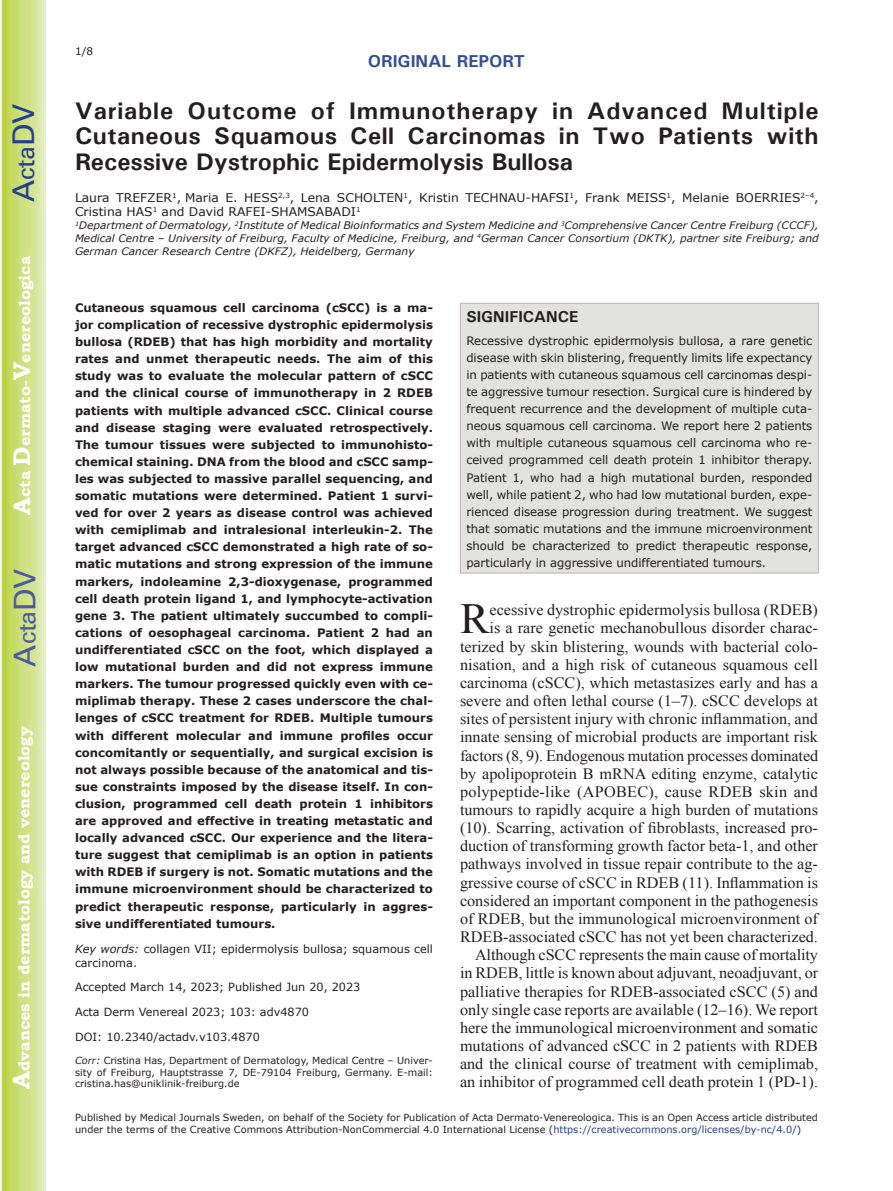
<style>
.page{position:relative;width:893px;height:1191px;background:#fff}
.page>*{position:absolute;margin:0;border:0;box-sizing:border-box;transform-origin:0 0}
.t1{font:42.9px "Times New Roman";color:#231f20}
.t2{font:30px "Univers";color:#4d5a9e}
.t3{font:30px "Univers";color:#253f8e}
.t4{font:700 24px/25.5px "Univers";color:#231f20;text-align:justify}
.t5{font:700 17.25px "Univers";color:#324f95}
.t6{font:15.75px/18.1px "Times New Roman";color:#231f20;text-align:right}
.t7{font:700 15.75px "Bookman Old Style";color:#fff}
.t8{font:700 15.75px "Univers";color:#231f20}
.t9{font:12px/14.4px "Verdana";color:#231f20}
.t10{font:700 11.7px/17.1px "Verdana";color:#231f20;text-align:justify}
.t11{font:11.7px/17.1px "Verdana";letter-spacing:-.005em;color:#231f20;text-align:justify}
.t12{font:11.25px/13.5px "Verdana";color:#231f20}
.t13{font:10.5px "Verdana";color:#231f20}
.t14{font:italic 10.35px/12.8px "Verdana";color:#231f20;text-align:justify}
.t15{font:9.75px/11.7px "Verdana";color:#231f20}
.s1{font-size:24px}
.s2{font-style:italic}
.s3{color:#253f8e}
</style>
<div class="page">
<svg style="left:1px;top:0;width:45px;height:1191px;background:#cfe084"></svg>
<div style="left:460px;top:303px;width:359px;height:270px;background:#e2e2e1;border:1px solid #bab5b4"></div>
<h2 class="t3" style="left:6px;top:202px;width:100px;rotate:-90deg">A<span class="s1">cta</span>DV</h2>
<h3 class="t7" style="left:15px;top:515px;width:260px;rotate:-90deg"><span class="s1">A</span>cta <span class="s1">D</span>ermato-<span class="s1">V</span>enereologica</h3>
<h2 class="t2" style="left:7px;top:666px;width:100px;rotate:-90deg">A<span class="s1">cta</span>DV</h2>
<h3 class="t7" style="left:15px;top:1088px;width:364px;rotate:-90deg"><span class="s1">A</span>dvances in dermatology and venereology</h3>
<p class="t13" style="left:75px;top:44px;width:20px">1/8</p>
<h3 class="t5" style="left:368px;top:50px;width:159px">ORIGINAL REPORT</h3>
<h3 class="t4" style="left:75px;top:97px;width:745px">Variable Outcome of Immunotherapy in Advanced Multiple Cutaneous Squamous Cell Carcinomas in Two Patients with Recessive Dystrophic Epidermolysis Bullosa</h3>
<p class="t9" style="left:75px;top:191px;width:745px">Laura TREFZER<sup>1</sup>, Maria E. HESS<sup>2,3</sup>, Lena SCHOLTEN<sup>1</sup>, Kristin TECHNAU-HAFSI<sup>1</sup>, Frank MEISS<sup>1</sup>, Melanie BOERRIES<sup>2–4</sup>,<br>Cristina HAS<sup>1</sup> and David RAFEI-SHAMSABADI<sup>1</sup></p>
<p class="t14" style="left:75px;top:219px;width:745px"><sup>1</sup>Department of Dermatology, <sup>2</sup>Institute of Medical Bioinformatics and System Medicine and <sup>3</sup>Comprehensive Cancer Centre Freiburg (CCCF), Medical Centre – University of Freiburg, Faculty of Medicine, Freiburg, and <sup>4</sup>German Cancer Consortium (DKTK), partner site Freiburg; and German Cancer Research Centre (DKFZ), Heidelberg, Germany</p>
<p class="t10" style="left:75px;top:299px;width:359px">Cutaneous squamous cell carcinoma (cSCC) is a ma&shy;jor complication of recessive dystrophic epidermolysis bullosa (RDEB) that has high morbidity and mortality rates and unmet therapeutic needs. The aim of this study was to evaluate the molecular pattern of cSCC and the clinical course of immunotherapy in 2 RDEB patients with multiple advanced cSCC. Clinical course and disease staging were evaluated retrospectively.<br>The tumour tissues were subjected to immunohisto&shy;chemical staining. DNA from the blood and cSCC samp&shy;les was subjected to massive parallel sequencing, and somatic mutations were determined. Patient 1 survi&shy;ved for over 2 years as disease control was achieved with cemiplimab and intralesional interleukin-2. The target advanced cSCC demonstrated a high rate of so&shy;matic mutations and strong expression of the immune markers, indoleamine 2,3-dioxygenase, programmed cell death protein ligand 1, and lymphocyte-activation gene 3. The patient ultimately succumbed to compli&shy;cations of oesophageal carcinoma. Patient 2 had an undifferentiated cSCC on the foot, which displayed a low mutational burden and did not express immune markers. The tumour progressed quickly even with ce&shy;miplimab therapy. These 2 cases underscore the chal&shy;lenges of cSCC treatment for RDEB. Multiple tumours with different molecular and immune profiles occur concomitantly or sequentially, and surgical excision is not always possible because of the anatomical and tis&shy;sue constraints imposed by the disease itself. In con&shy;clusion, programmed cell death protein 1 inhibitors are approved and effective in treating metastatic and locally advanced cSCC. Our experience and the litera&shy;ture suggest that cemiplimab is an option in patients with RDEB if surgery is not. Somatic mutations and the immune microenvironment should be characterized to predict therapeutic response, particularly in aggres&shy;sive undifferentiated tumours.</p>
<p class="t12" style="left:75px;top:942px;width:359px"><span class="s2">Key words:</span> collagen VII; epidermolysis bullosa; squamous cell carcinoma.</p>
<p class="t12" style="left:75px;top:980px;width:287px">Accepted March 14, 2023; Published Jun 20, 2023</p>
<p class="t12" style="left:75px;top:1005px;width:236px">Acta Derm Venereal 2023; 103: adv4870</p>
<p class="t12" style="left:75px;top:1030px;width:186px">DOI: 10.2340/actadv.v103.4870</p>
<p class="t15" style="left:75px;top:1054px;width:359px;text-align:justify"><span class="s2">Corr:</span> Cristina Has, Department of Dermatology, Medical Centre – Univer&shy;sity of Freiburg, Hauptstrasse 7, DE-79104 Freiburg, Germany. E-mail: cristina.has@uniklinik-freiburg.de</p>
<h3 class="t8" style="left:466px;top:306px;width:114px">SIGNIFICANCE</h3>
<p class="t11" style="left:466px;top:332px;width:348px">Recessive dystrophic epidermolysis bullosa, a rare genetic disease with skin blistering, frequently limits life expectancy in patients with cutaneous squamous cell carcinomas despi&shy;te aggressive tumour resection. Surgical cure is hindered by frequent recurrence and the development of multiple cuta&shy;neous squamous cell carcinoma. We report here 2 patients with multiple cutaneous squamous cell carcinoma who re&shy;ceived programmed cell death protein 1 inhibitor therapy.<br>Patient 1, who had a high mutational burden, responded well, while patient 2, who had low mutational burden, expe&shy;rienced disease progression during treatment. We suggest that somatic mutations and the immune microenvironment should be characterized to predict therapeutic response, particularly in aggressive undifferentiated tumours.</p>
<p class="t6" style="left:460px;top:601px;width:360px">ecessive dystrophic epidermolysis bullosa (RDEB)<br>is a rare genetic mechanobullous disorder charac&shy;terized by skin blistering, wounds with bacterial colo&shy;nisation, and a high risk of cutaneous squamous cell carcinoma (cSCC), which metastasizes early and has a severe and often lethal course (1–7). cSCC develops at sites of persistent injury with chronic inflammation, and innate sensing of microbial products are important risk factors (8, 9). Endogenous mutation processes dominated by apolipoprotein B mRNA editing enzyme, catalytic polypeptide-like (APOBEC), cause RDEB skin and tumours to rapidly acquire a high burden of mutations (10). Scarring, activation of fibroblasts, increased pro&shy;duction of transforming growth factor beta-1, and other pathways involved in tissue repair contribute to the ag&shy;gressive course of cSCC in RDEB (11). Inflammation is considered an important component in the pathogenesis of RDEB, but the immunological microenvironment of RDEB-associated cSCC has not yet been characterized.<br>Although cSCC represents the main cause of mortality in RDEB, little is known about adjuvant, neoadjuvant, or palliative therapies for RDEB-associated cSCC (5) and only single case reports are available (12–16). We report here the immunological microenvironment and somatic mutations of advanced cSCC in 2 patients with RDEB and the clinical course of treatment with cemiplimab, an inhibitor of programmed cell death protein 1 (PD-1).</p>
<h1 class="t1" style="left:460px;top:590px;width:31px">R</h1>
<p class="t15" style="left:75px;top:1111px;width:744px">Published by Medical Journals Sweden, on behalf of the Society for Publication of Acta Dermato-Venereologica. This is an Open Access article distributed under the terms of the Creative Commons Attribution-NonCommercial 4.0 International License (<span class="s3">https://creativecommons.org/licenses/by-nc/4.0/</span>)</p>
</div>
